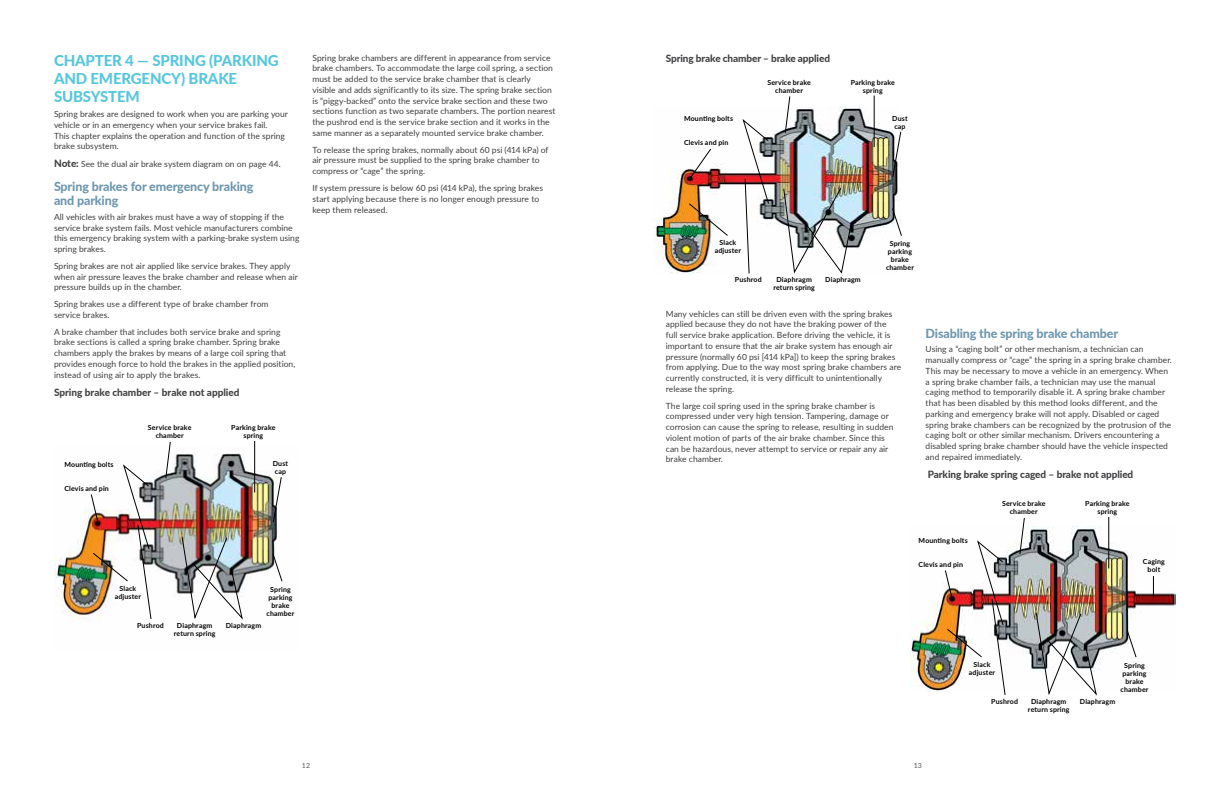
<style>
.page{position:relative;width:1224px;height:792px;background:#fff}
.page>*{position:absolute;margin:0;border:0;box-sizing:border-box;transform-origin:0 0}
.t1{font:800 15px/18px "Lato";letter-spacing:-.01em;color:#56c7da}
.t2{font:800 12.5px/14px "Lato";letter-spacing:-.01em;color:#6f97af}
.t3{font:800 10px "Lato";letter-spacing:-.01em;color:#414042}
.t4{font:8.5px/10.8px "Lato";letter-spacing:.005em;color:#414042}
.t5{font:700 7px/8px "Lato";letter-spacing:.02em;color:#000;text-align:center}
.t6{font:600 7px "Lato";color:#6d6e71}
.s1{font-weight:800;font-size:10px}
</style>
<div class="page">
<img style="left:54px;top:446px;width:223px;height:175px">
<svg style="left:165px;top:442px;width:6px;height:37px"></svg>
<img style="left:90px;top:464px;width:62px;height:156px">
<img style="left:181px;top:536px;width:62px;height:85px">
<hr style="left:254px;top:441px;width:1px;height:51px;background:#000">
<svg style="left:272px;top:476px;width:10px;height:47px"></svg>
<svg style="left:272px;top:553px;width:11px;height:29px"></svg>
<img style="left:653px;top:106px;width:246px;height:168px">
<svg style="left:784px;top:96px;width:7px;height:38px"></svg>
<svg style="left:689px;top:148px;width:23px;height:31px"></svg>
<svg style="left:688px;top:203px;width:41px;height:34px"></svg>
<svg style="left:742px;top:118px;width:27px;height:156px"></svg>
<img style="left:783px;top:187px;width:69px;height:87px">
<hr style="left:874px;top:96px;width:1px;height:51px;background:#000">
<svg style="left:892px;top:131px;width:10px;height:47px"></svg>
<svg style="left:892px;top:208px;width:10px;height:29px"></svg>
<img style="left:911px;top:527px;width:265px;height:165px">
<svg style="left:1019px;top:517px;width:6px;height:38px"></svg>
<img style="left:944px;top:540px;width:62px;height:155px">
<svg style="left:1035px;top:612px;width:62px;height:84px"></svg>
<hr style="left:1108px;top:517px;width:1px;height:51px;background:#000">
<svg style="left:1153px;top:576px;width:1px;height:23px"></svg>
<svg style="left:1126px;top:629px;width:11px;height:29px"></svg>
<h1 class="t1" style="left:54px;top:51px;width:226px">CHAPTER 4 — SPRING (PARKING<br>AND EMERGENCY) BRAKE<br>SUBSYSTEM</h1>
<p class="t4" style="left:54px;top:108px;width:235px">Spring brakes are designed to work when you are parking your vehicle or in an emergency when your service brakes fail.<br>This chapter explains the operation and function of the spring brake subsystem.</p>
<p class="t4" style="left:54px;top:159px;width:228px"><span class="s1">Note:</span> See the dual air brake system diagram on on page 44.</p>
<h2 class="t2" style="left:54px;top:179px;width:201px">Spring brakes for emergency braking and parking</h2>
<p class="t4" style="left:54px;top:211px;width:247px">All vehicles with air brakes must have a way of stopping if the service brake system fails. Most vehicle manufacturers combine this emergency braking system with a parking-brake system using spring brakes.</p>
<p class="t4" style="left:54px;top:260px;width:245px">Spring brakes are not air applied like service brakes. They apply when air pressure leaves the brake chamber and release when air pressure builds up in the chamber.</p>
<p class="t4" style="left:54px;top:298px;width:216px">Spring brakes use a different type of brake chamber from service brakes.</p>
<p class="t4" style="left:54px;top:326px;width:243px">A brake chamber that includes both service brake and spring brake sections is called a spring brake chamber. Spring brake chambers apply the brakes by means of a large coil spring that provides enough force to hold the brakes in the applied position, instead of using air to apply the brakes.</p>
<p class="t3" style="left:54px;top:384px;width:187px">Spring brake chamber – brake not applied</p>
<p class="t5" style="left:64px;top:460px;width:51px">Mounting bolts</p>
<p class="t5" style="left:64px;top:484px;width:46px">Clevis and pin</p>
<p class="t5" style="left:148px;top:423px;width:45px">Service brake chamber</p>
<p class="t5" style="left:231px;top:423px;width:46px">Parking brake spring</p>
<p class="t5" style="left:273px;top:459px;width:17px">Dust cap</p>
<p class="t4" style="left:312px;top:52px;width:245px">Spring brake chambers are different in appearance from service brake chambers. To accommodate the large coil spring, a section must be added to the service brake chamber that is clearly visible and adds significantly to its size. The spring brake section is “piggy-backed” onto the service brake section and these two sections function as two separate chambers. The portion nearest the pushrod end is the service brake section and it works in the same manner as a separately mounted service brake chamber.</p>
<p class="t4" style="left:312px;top:144px;width:238px">To release the spring brakes, normally about 60 psi (414 kPa) of air pressure must be supplied to the spring brake chamber to compress or “cage” the spring.</p>
<p class="t4" style="left:312px;top:182px;width:232px">If system pressure is below 60 psi (414 kPa), the spring brakes start applying because there is no longer enough pressure to keep them released.</p>
<p class="t5" style="left:115px;top:584px;width:28px">Slack adjuster</p>
<p class="t5" style="left:267px;top:585px;width:29px">Spring parking brake chamber</p>
<p class="t5" style="left:137px;top:621px;width:28px">Pushrod</p>
<p class="t5" style="left:226px;top:621px;width:37px">Diaphragm</p>
<p class="t5" style="left:174px;top:621px;width:43px">Diaphragm return spring</p>
<p class="t3" style="left:666px;top:51px;width:166px">Spring brake chamber – brake applied</p>
<p class="t5" style="left:684px;top:115px;width:51px">Mounting bolts</p>
<p class="t5" style="left:684px;top:139px;width:46px">Clevis and pin</p>
<p class="t5" style="left:767px;top:78px;width:45px">Service brake chamber</p>
<p class="t5" style="left:851px;top:78px;width:46px">Parking brake spring</p>
<p class="t5" style="left:892px;top:114px;width:17px">Dust cap</p>
<p class="t5" style="left:715px;top:239px;width:28px">Slack adjuster</p>
<p class="t5" style="left:886px;top:239px;width:29px">Spring parking brake chamber</p>
<p class="t5" style="left:735px;top:276px;width:28px">Pushrod</p>
<p class="t5" style="left:825px;top:276px;width:37px">Diaphragm</p>
<p class="t5" style="left:773px;top:276px;width:43px">Diaphragm return spring</p>
<p class="t4" style="left:666px;top:308px;width:237px">Many vehicles can still be driven even with the spring brakes applied because they do not have the braking power of the<br>full service brake application. Before driving the vehicle, it is important to ensure that the air brake system has enough air pressure (normally 60 psi [414 kPa]) to keep the spring brakes from applying. Due to the way most spring brake chambers are currently constructed, it is very difficult to unintentionally release the spring.</p>
<p class="t4" style="left:666px;top:400px;width:229px">The large coil spring used in the spring brake chamber is compressed under very high tension. Tampering, damage or corrosion can cause the spring to release, resulting in sudden violent motion of parts of the air brake chamber. Since this can be hazardous, never attempt to service or repair any air brake chamber.</p>
<h2 class="t2" style="left:926px;top:326px;width:194px">Disabling the spring brake chamber</h2>
<p class="t4" style="left:926px;top:344px;width:248px">Using a “caging bolt” or other mechanism, a technician can manually compress or “cage” the spring in a spring brake chamber.<br>This may be necessary to move a vehicle in an emergency. When a spring brake chamber fails, a technician may use the manual caging method to temporarily disable it. A spring brake chamber that has been disabled by this method looks different, and the parking and emergency brake will not apply. Disabled or caged spring brake chambers can be recognized by the protrusion of the caging bolt or other similar mechanism. Drivers encountering a disabled spring brake chamber should have the vehicle inspected and repaired immediately.</p>
<p class="t3" style="left:928px;top:467px;width:207px">Parking brake spring caged – brake not applied</p>
<p class="t5" style="left:919px;top:536px;width:51px">Mounting bolts</p>
<p class="t5" style="left:919px;top:560px;width:46px">Clevis and pin</p>
<p class="t5" style="left:1002px;top:499px;width:45px">Service brake chamber</p>
<p class="t5" style="left:1085px;top:499px;width:46px">Parking brake spring</p>
<p class="t5" style="left:1143px;top:557px;width:24px">Caging bolt</p>
<p class="t5" style="left:969px;top:660px;width:28px">Slack adjuster</p>
<p class="t5" style="left:1121px;top:661px;width:29px">Spring parking brake chamber</p>
<p class="t5" style="left:991px;top:697px;width:28px">Pushrod</p>
<p class="t5" style="left:1080px;top:697px;width:37px">Diaphragm</p>
<p class="t5" style="left:1028px;top:697px;width:43px">Diaphragm return spring</p>
<p class="t6" style="left:302px;top:760px;width:10px">12</p>
<p class="t6" style="left:914px;top:760px;width:10px">13</p>
</div>
